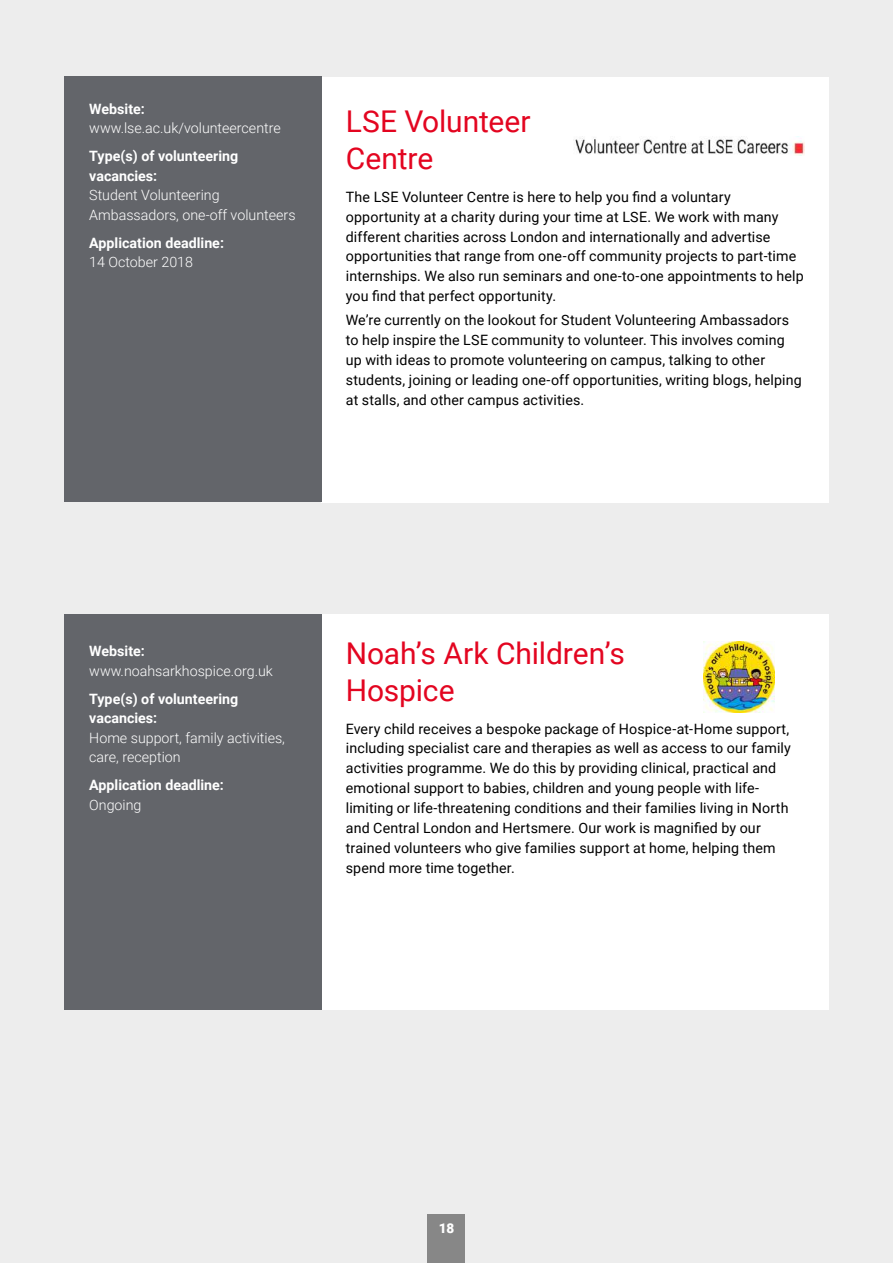
<style>
.page{position:relative;width:893px;height:1263px;background:#ededed}
.page>*{position:absolute;margin:0;border:0;box-sizing:border-box;transform-origin:0 0}
.t1{font:30px/37.5px "Roboto";letter-spacing:-.005em;color:#e30520}
.t2{font:14.25px/20px "Roboto";letter-spacing:.01em;color:#000}
.t3{font:300 14.25px/19.5px "Roboto";color:#fff}
.t4{font:700 14.25px/19.5px "Roboto";color:#fff}
.t5{font:900 13.5px "Roboto";color:#fff}
</style>
<div class="page">
<div style="left:428px;top:1215px;width:37px;height:48px;background:#878787"></div>
<div style="left:322px;top:78px;width:507px;height:425px;background:#fff"></div>
<img style="left:575px;top:136px;width:230px;height:20px">
<div style="left:64px;top:77px;width:258px;height:425px;background:#63656a"></div>
<div style="left:322px;top:614px;width:507px;height:396px;background:#fff"></div>
<img style="left:703px;top:641px;width:71px;height:71px">
<div style="left:64px;top:614px;width:258px;height:396px;background:#63656a"></div>
<p class="t4" style="left:89px;top:99px;width:57px">Website:</p>
<p class="t3" style="left:89px;top:118px;width:193px">www.lse.ac.uk/volunteercentre</p>
<p class="t4" style="left:89px;top:146px;width:150px">Type(s) of volunteering vacancies:</p>
<p class="t3" style="left:89px;top:185px;width:208px">Student Volunteering<br>Ambassadors, one-off volunteers</p>
<p class="t4" style="left:89px;top:233px;width:136px">Application deadline:</p>
<p class="t3" style="left:89px;top:252px;width:105px">14 October 2018</p>
<h1 class="t1" style="left:346px;top:101px;width:186px">LSE Volunteer<br>Centre</h1>
<p class="t2" style="left:346px;top:186px;width:459px">The LSE Volunteer Centre is here to help you find a voluntary opportunity at a charity during your time at LSE. We work with many different charities across London and internationally and advertise opportunities that range from one-off community projects to part-time internships. We also run seminars and one-to-one appointments to help you find that perfect opportunity.</p>
<p class="t2" style="left:346px;top:310px;width:457px">We’re currently on the lookout for Student Volunteering Ambassadors to help inspire the LSE community to volunteer. This involves coming up with ideas to promote volunteering on campus, talking to other students, joining or leading one-off opportunities, writing blogs, helping at stalls, and other campus activities.</p>
<p class="t4" style="left:89px;top:641px;width:57px">Website:</p>
<p class="t3" style="left:89px;top:660px;width:185px">www.noahsarkhospice.org.uk</p>
<p class="t4" style="left:89px;top:688px;width:150px">Type(s) of volunteering vacancies:</p>
<p class="t3" style="left:89px;top:727px;width:197px">Home support, family activities, care, reception</p>
<p class="t4" style="left:89px;top:775px;width:136px">Application deadline:</p>
<p class="t3" style="left:89px;top:794px;width:54px">Ongoing</p>
<h1 class="t1" style="left:346px;top:633px;width:280px">Noah’s Ark Children’s<br>Hospice</h1>
<p class="t2" style="left:346px;top:718px;width:447px">Every child receives a bespoke package of Hospice-at-Home support, including specialist care and therapies as well as access to our family activities programme. We do this by providing clinical, practical and emotional support to babies, children and young people with life&shy;limiting or life-threatening conditions and their families living in North and Central London and Hertsmere. Our work is magnified by our trained volunteers who give families support at home, helping them spend more time together.</p>
<p class="t5" style="left:439px;top:1219px;width:17px">18</p>
</div>
